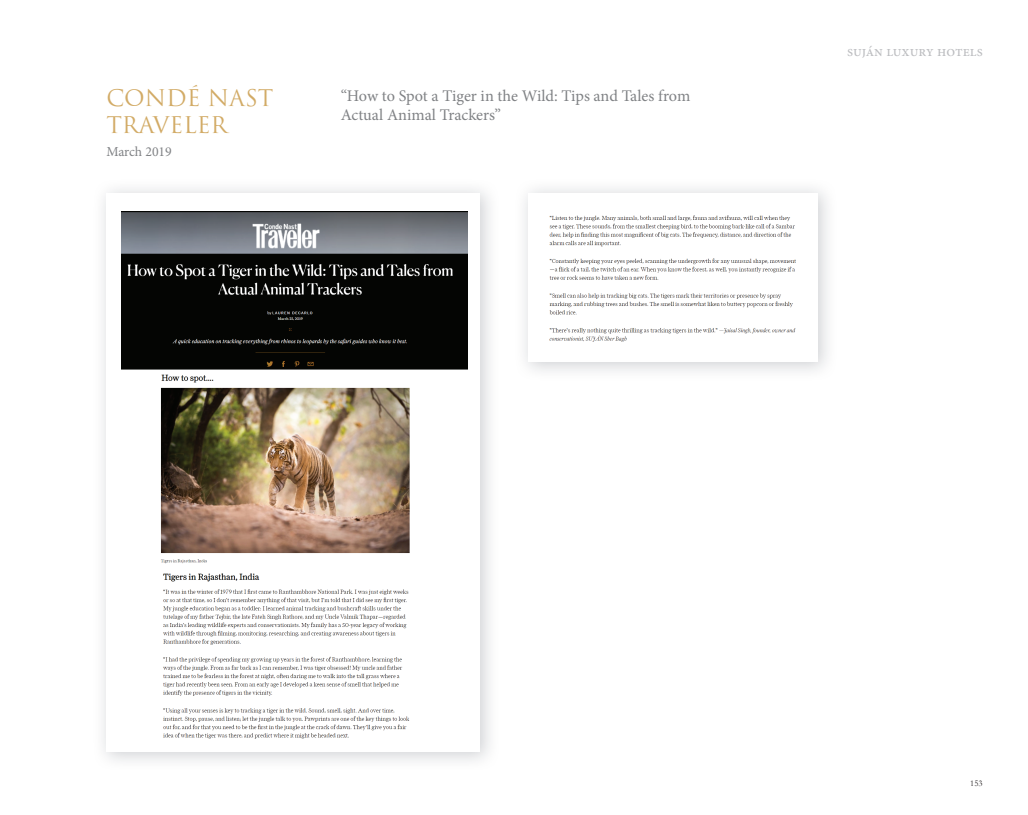
<style>
.page{position:relative;width:1028px;height:815px;background:#fff}
.page>*{position:absolute;margin:0;border:0;box-sizing:border-box;transform-origin:0 0}
.t1{font:22.5px/27px "Trajan";color:#d2ab66}
.t2{font:16.25px/18.8px "Minion Pro";letter-spacing:-.005em;color:#808285}
.t3{font:15px "Minion Pro";color:#bcbdc0}
.t4{font:13.75px "Minion Pro";letter-spacing:-.005em;color:#808285}
.t5{font:8.75px "Garamond";color:#231f20}
</style>
<div class="page">
<img style="left:122px;top:211px;width:346px;height:528px">
<img style="left:549px;top:215px;width:247px;height:127px">
<h1 class="t1" style="left:106px;top:85px;width:168px">CONDÉ NAST<br>TRAVELER</h1>
<p class="t4" style="left:106px;top:142px;width:67px">March 2019</p>
<p class="t2" style="left:341px;top:87px;width:351px">“How to Spot a Tiger in the Wild: Tips and Tales from<br>Actual Animal Trackers”</p>
<p class="t3" style="left:847px;top:41px;width:137px">suján luxury hotels</p>
<p class="t5" style="left:970px;top:778px;width:14px">153</p>
</div>
